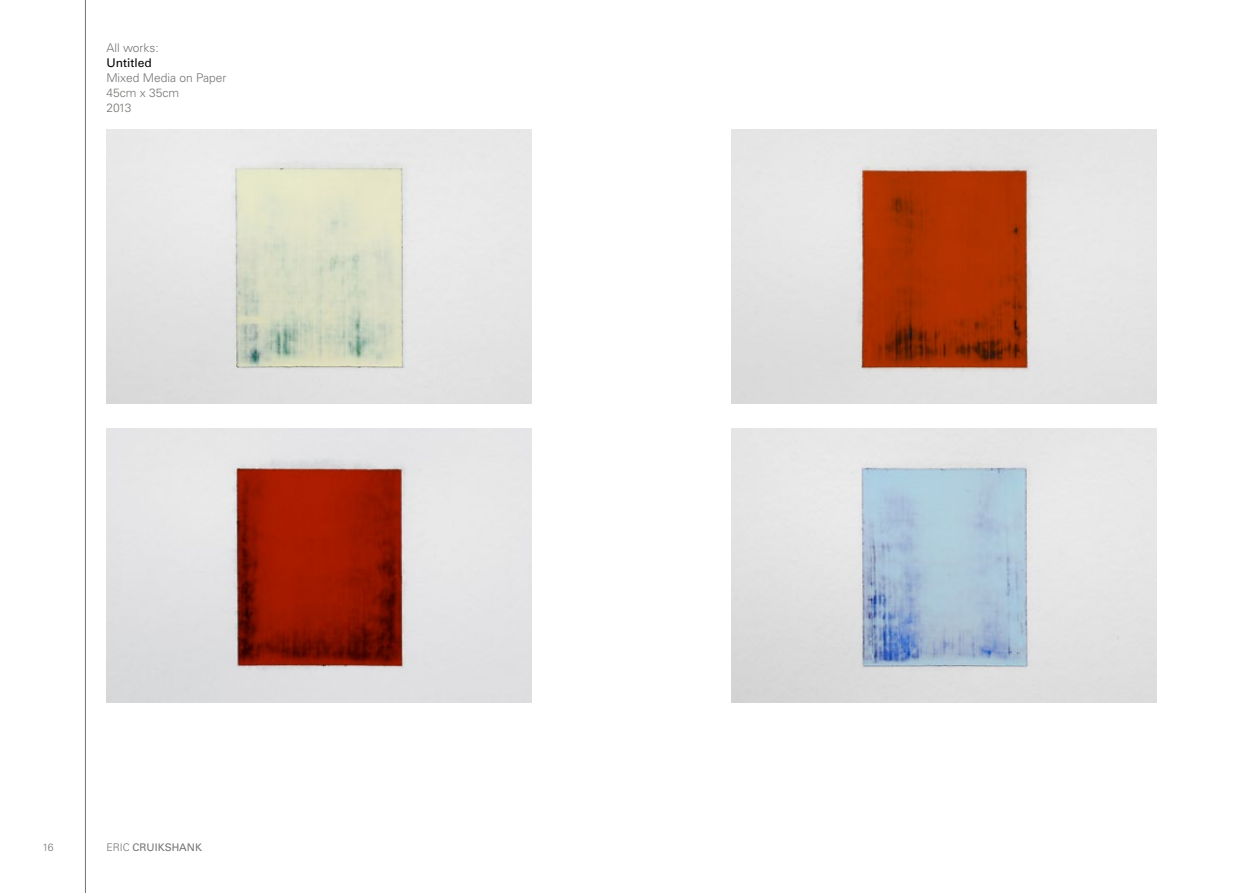
<style>
.page{position:relative;width:1259px;height:893px;background:#fff}
.page>*{position:absolute;margin:0;border:0;box-sizing:border-box;transform-origin:0 0}
.t1{font:300 12px/15px "Univers";color:#767472}
.t2{font:12px "Univers";color:#000}
.t3{font:10.5px "Univers";color:#767472}
.t4{font:300 10.5px "Univers";color:#767472}
.s1{font-weight:300}
</style>
<div class="page">
<hr style="left:85px;top:0;width:1px;height:893px;background:#767472">
<img style="left:106px;top:129px;width:425px;height:275px">
<img style="left:731px;top:129px;width:426px;height:275px">
<img style="left:106px;top:428px;width:425px;height:275px">
<img style="left:731px;top:428px;width:426px;height:275px">
<p class="t1" style="left:106px;top:40px;width:54px">All works:</p>
<p class="t2" style="left:106px;top:56px;width:47px">Untitled</p>
<p class="t1" style="left:106px;top:70px;width:122px">Mixed Media on Paper<br>45cm x 35cm<br>2013</p>
<p class="t4" style="left:43px;top:841px;width:13px">16</p>
<p class="t3" style="left:106px;top:841px;width:97px"><span class="s1">ERIC</span> CRUIKSHANK</p>
</div>
